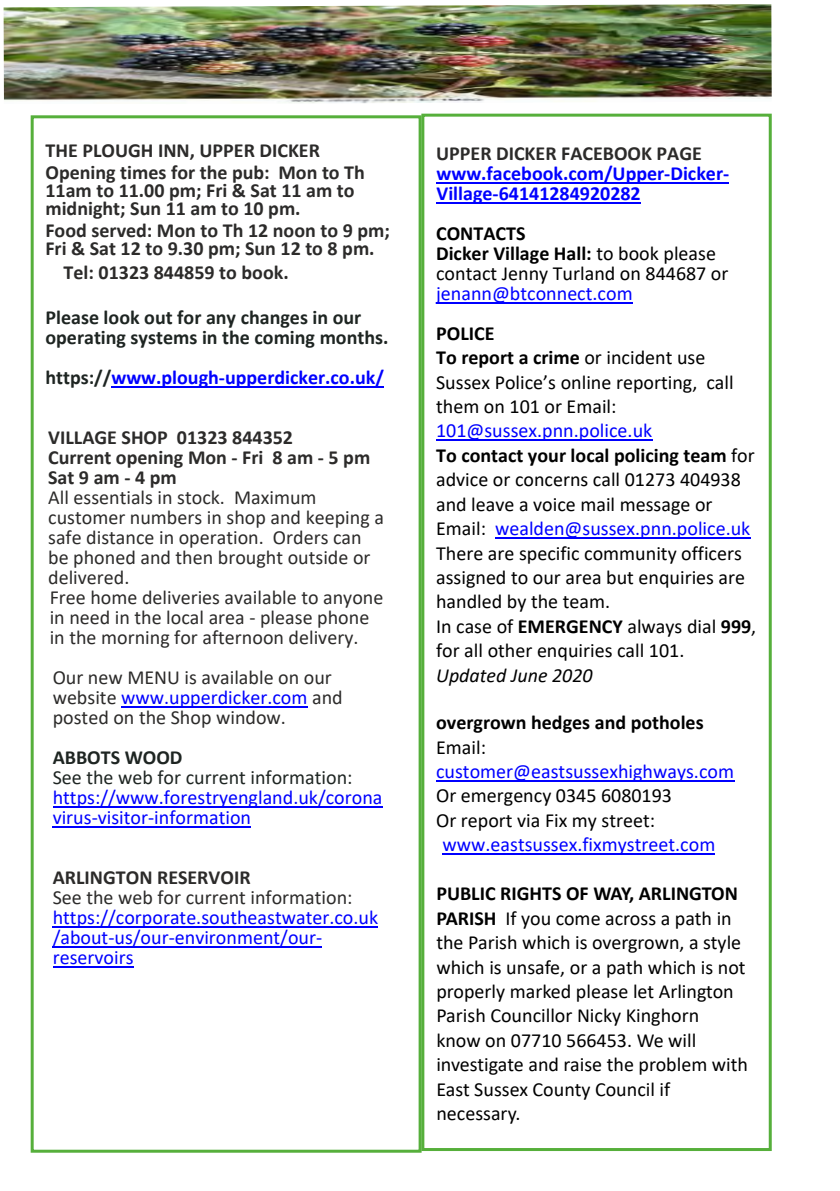
<style>
.page{position:relative;width:840px;height:1191px;background:#fff}
.page>*{position:absolute;margin:0;border:0;box-sizing:border-box;transform-origin:0 0}
.t1{font:20px/24.4px "Calibri";color:#000}
.t2{font:20px/20px "Calibri";color:#2c2b2a}
.t3{font:700 20px/18px "Calibri";color:#2c2b2a}
.t4{font:20px/20px "Calibri";color:#00f}
.t5{font:700 20px/20px "Calibri";color:#00f}
.t6{font:700 20px/20px "Calibri";color:#1e2522}
.t7{font:20px "Calibri";color:#1e2522}
.t8{font:700 20px "Calibri";color:#000}
.t9{font:italic 20px "Calibri";color:#000}
.s1{color:#1e2522}
.s2{color:#00f}
.s3{font-weight:700}
</style>
<div class="page">
<div style="left:31px;top:115px;width:390px;height:1037px;border:3px solid #56af3b"></div>
<hr style="left:111px;top:386px;width:273px;height:1px;background:#00f">
<hr style="left:121px;top:706px;width:186px;height:1px;background:#00f">
<hr style="left:53px;top:806px;width:329px;height:1px;background:#00f">
<hr style="left:53px;top:826px;width:198px;height:1px;background:#00f">
<hr style="left:53px;top:926px;width:325px;height:1px;background:#00f">
<hr style="left:53px;top:946px;width:269px;height:1px;background:#00f">
<hr style="left:53px;top:966px;width:80px;height:1px;background:#00f">
<div style="left:421px;top:114px;width:350px;height:1037px;border:3px solid #56af3b"></div>
<hr style="left:436px;top:182px;width:292px;height:1px;background:#00f">
<hr style="left:436px;top:202px;width:204px;height:1px;background:#00f">
<hr style="left:436px;top:302px;width:196px;height:1px;background:#00f">
<hr style="left:436px;top:439px;width:216px;height:2px;background:#00f">
<hr style="left:495px;top:537px;width:255px;height:1px;background:#00f">
<hr style="left:436px;top:780px;width:297px;height:1px;background:#00f">
<hr style="left:442px;top:853px;width:273px;height:2px;background:#00f">
<img style="left:4px;top:4px;width:767px;height:100px">
<p class="t3" style="left:45px;top:141px;width:321px;line-height:22px">THE PLOUGH INN, UPPER DICKER<br>Opening times for the pub: Mon to Th</p>
<p class="t3" style="left:45px;top:183px;width:310px">11am to 11.00 pm; Fri &amp; Sat 11 am to midnight; Sun 11 am to 10 pm.</p>
<p class="t3" style="left:45px;top:223px;width:346px">Food served: Mon to Th 12 noon to 9 pm;<br>Fri &amp; Sat 12 to 9.30 pm; Sun 12 to 8 pm.</p>
<p class="t3" style="left:64px;top:265px;width:226px">Tel: 01323 844859 to book.</p>
<p class="t6" style="left:45px;top:309px;width:344px">Please look out for any changes in our operating systems in the coming months.</p>
<p class="t5" style="left:45px;top:369px;width:340px"><span class="s1">https://</span>www.plough-upperdicker.co.uk/</p>
<p class="t3" style="left:48px;top:429px;width:323px;line-height:20px">VILLAGE SHOP 01323 844352<br>Current opening Mon - Fri 8 am - 5 pm<br>Sat 9 am - 4 pm</p>
<p class="t2" style="left:48px;top:489px;width:337px">All essentials in stock. Maximum customer numbers in shop and keeping a safe distance in operation. Orders can be phoned and then brought outside or delivered.<br>Free home deliveries available to anyone in need in the local area - please phone in the morning for afternoon delivery.</p>
<p class="t2" style="left:53px;top:669px;width:291px">Our new MENU is available on our website <span class="s2">www.upperdicker.com</span> and posted on the Shop window.</p>
<p class="t6" style="left:53px;top:749px;width:131px">ABBOTS WOOD</p>
<p class="t7" style="left:53px;top:769px;width:301px">See the web for current information:</p>
<p class="t4" style="left:53px;top:789px;width:331px">https://www.forestryengland.uk/corona virus-visitor-information</p>
<p class="t3" style="left:53px;top:870px;width:199px">ARLINGTON RESERVOIR</p>
<p class="t2" style="left:53px;top:889px;width:301px">See the web for current information:</p>
<p class="t4" style="left:53px;top:909px;width:327px">https://corporate.southeastwater.co.uk /about-us/our-environment/our&shy;reservoirs</p>
<p class="t3" style="left:436px;top:146px;width:267px">UPPER DICKER FACEBOOK PAGE</p>
<p class="t5" style="left:436px;top:165px;width:294px">www.facebook.com/Upper-Dicker-<br>Village-64141284920282</p>
<p class="t1" style="left:436px;top:225px;width:294px;line-height:20px"><span class="s3">CONTACTS<br>Dicker Village Hall:</span> to book please contact Jenny Turland on 844687 or</p>
<p class="t4" style="left:436px;top:285px;width:198px">jenann@btconnect.com</p>
<p class="t1" style="left:436px;top:322px;width:299px"><span class="s3">POLICE<br>To report a crime</span> or incident use<br>Sussex Police’s online reporting, call them on 101 or Email:</p>
<p class="t1" style="left:436px;top:420px;width:321px"><span class="s2">101@sussex.pnn.police.uk<br></span><span class="s3">To contact your local policing team</span> for advice or concerns call 01273 404938 and leave a voice mail message or Email: <span class="s2">wealden@sussex.pnn.police.uk </span>There are specific community officers assigned to our area but enquiries are handled by the team.<br>In case of <span class="s3">EMERGENCY</span> always dial <span class="s3">999</span>, for all other enquiries call 101.</p>
<p class="t9" style="left:436px;top:666px;width:158px">Updated June 2020</p>
<p class="t8" style="left:436px;top:714px;width:269px">overgrown hedges and potholes</p>
<p class="t1" style="left:436px;top:736px;width:51px">Email:</p>
<p class="t4" style="left:436px;top:763px;width:299px">customer@eastsussexhighways.com</p>
<p class="t1" style="left:436px;top:785px;width:237px">Or emergency 0345 6080193<br>Or report via Fix my street:</p>
<p class="t4" style="left:442px;top:836px;width:274px">www.eastsussex.fixmystreet.com</p>
<p class="t1" style="left:436px;top:883px;width:313px"><span class="s3">PUBLIC RIGHTS OF WAY, ARLINGTON<br>PARISH</span> If you come across a path in the Parish which is overgrown, a style which is unsafe, or a path which is not properly marked please let Arlington<br>Parish Councillor Nicky Kinghorn know on 07710 566453. We will investigate and raise the problem with<br>East Sussex County Council if necessary.</p>
</div>
